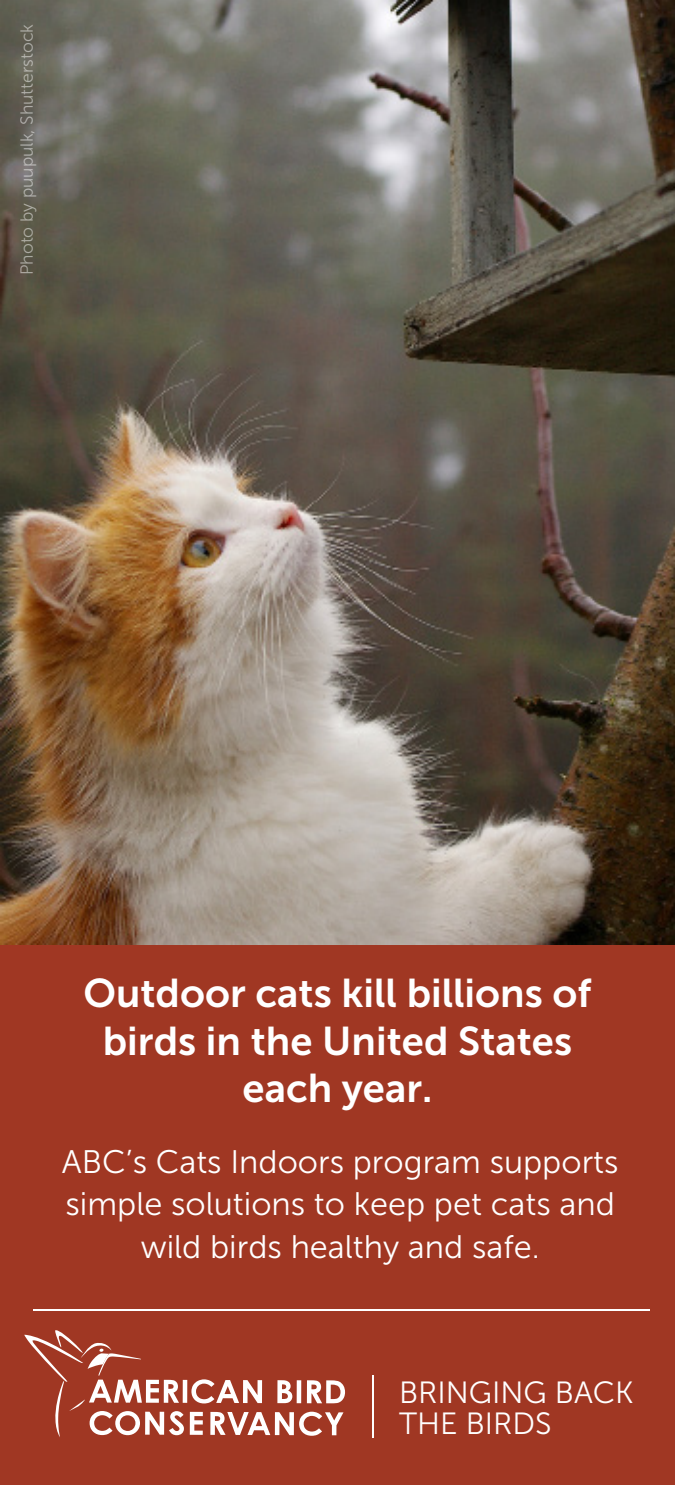
<style>
.page{position:relative;width:675px;height:1485px;background:#fff}
.page>*{position:absolute;margin:0;border:0;box-sizing:border-box;transform-origin:0 0}
.t1{font:40px/47.5px "Museo Sans 700";color:#fff;text-align:center}
.t2{font:32.5px/42.5px "Museo Sans 300";color:#fff;text-align:center}
.t3{font:30.5px "Museo Sans 300";color:#fff}
.t4{font:17.5px "Museo Sans 300";color:#fff}
</style>
<div class="page">
<div style="left:0;top:944px;width:675px;height:541px;background:#a03723"></div>
<hr style="left:183px;top:1380px;width:4px;height:23px;background:#fff">
<svg style="left:191px;top:1379px;width:71px;height:24px"></svg>
<svg style="left:277px;top:1380px;width:15px;height:23px"></svg>
<hr style="left:297px;top:1380px;width:4px;height:23px;background:#fff">
<svg style="left:307px;top:1380px;width:38px;height:23px"></svg>
<svg style="left:24px;top:1330px;width:160px;height:107px"></svg>
<svg style="left:190px;top:1412px;width:13px;height:23px"></svg>
<svg style="left:210px;top:1412px;width:133px;height:24px"></svg>
<hr style="left:372px;top:1375px;width:2px;height:62px;background:#fff">
<hr style="left:33px;top:1309px;width:616px;height:2px;background:#fff">
<img style="left:0;top:0;width:675px;height:945px">
<p class="t4" style="left:17px;top:275px;width:253px;rotate:-90deg">Photo by puupulk, Shutterstock</p>
<p class="t1" style="left:84px;top:970px;width:509px">Outdoor cats kill billions of birds in the United States</p>
<p class="t1" style="left:243px;top:1065px;width:191px">each year.</p>
<p class="t2" style="left:62px;top:1141px;width:558px">ABC’s Cats Indoors program supports simple solutions to keep pet cats and wild birds healthy and safe.</p>
<p class="t3" style="left:399px;top:1376px;width:236px">BRINGING BACK</p>
<p class="t3" style="left:399px;top:1407px;width:154px">THE BIRDS</p>
</div>
